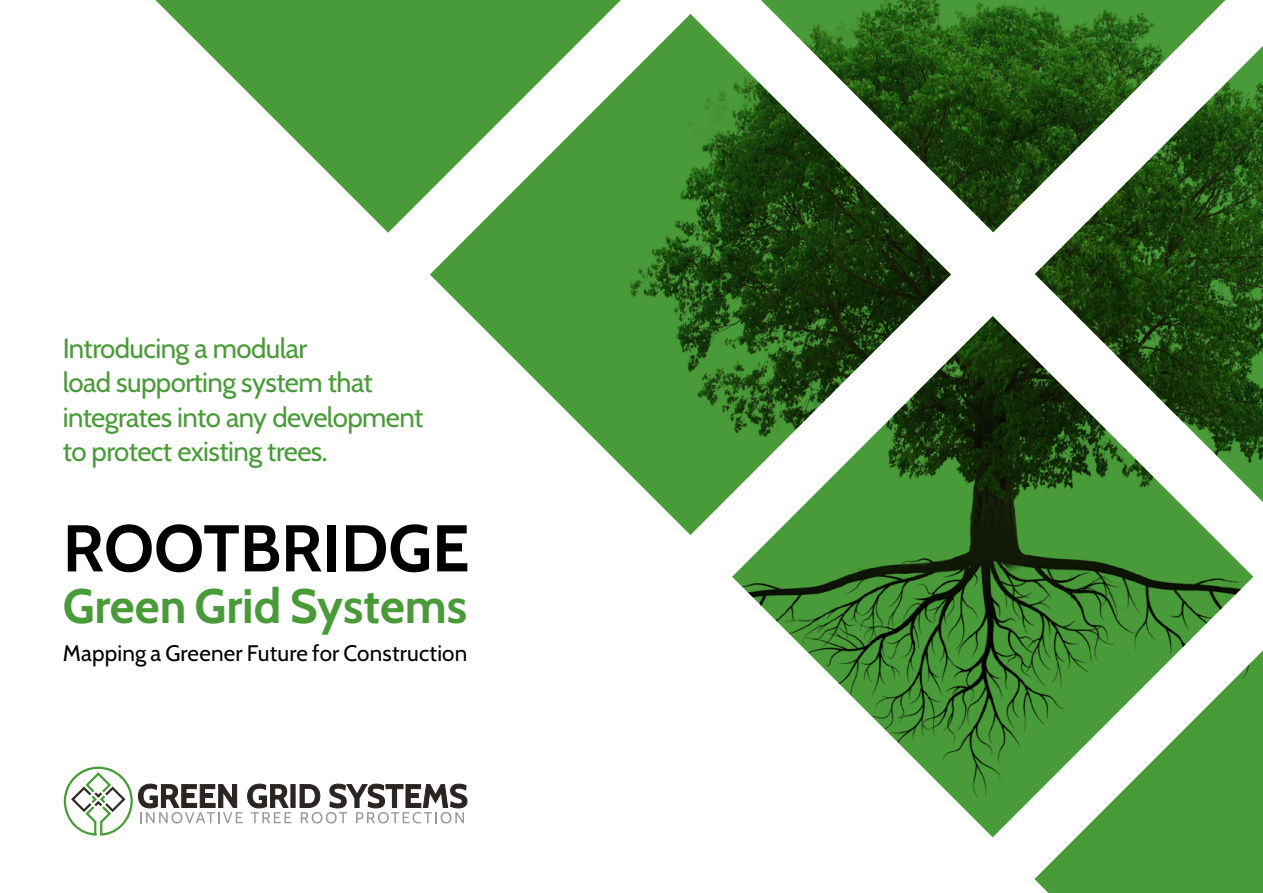
<style>
.page{position:relative;width:1263px;height:893px;background:#fff}
.page>*{position:absolute;margin:0;border:0;box-sizing:border-box;transform-origin:0 0}
.t1{font:700 65.85px "Cabin";color:#000}
.t2{font:700 48.3px "Cabin";color:#499a38}
.t3{font:27.6px/34.5px "Cabin";letter-spacing:-.02em;color:#499a38}
.t4{font:22.35px "Cabin";letter-spacing:.01em;color:#000}
</style>
<div class="page">
<svg style="left:64px;top:767px;width:91px;height:68px"></svg>
<img style="left:155px;top:0;width:1108px;height:893px">
<p class="t3" style="left:63px;top:329px;width:362px">Introducing a modular<br>load supporting system that integrates into any development to protect existing trees.</p>
<p class="t1" style="left:63px;top:496px;width:408px">ROOTBRIDGE</p>
<p class="t2" style="left:63px;top:568px;width:406px">Green Grid Systems</p>
<p class="t4" style="left:63px;top:635px;width:406px">Mapping a Greener Future for Construction</p>
</div>
